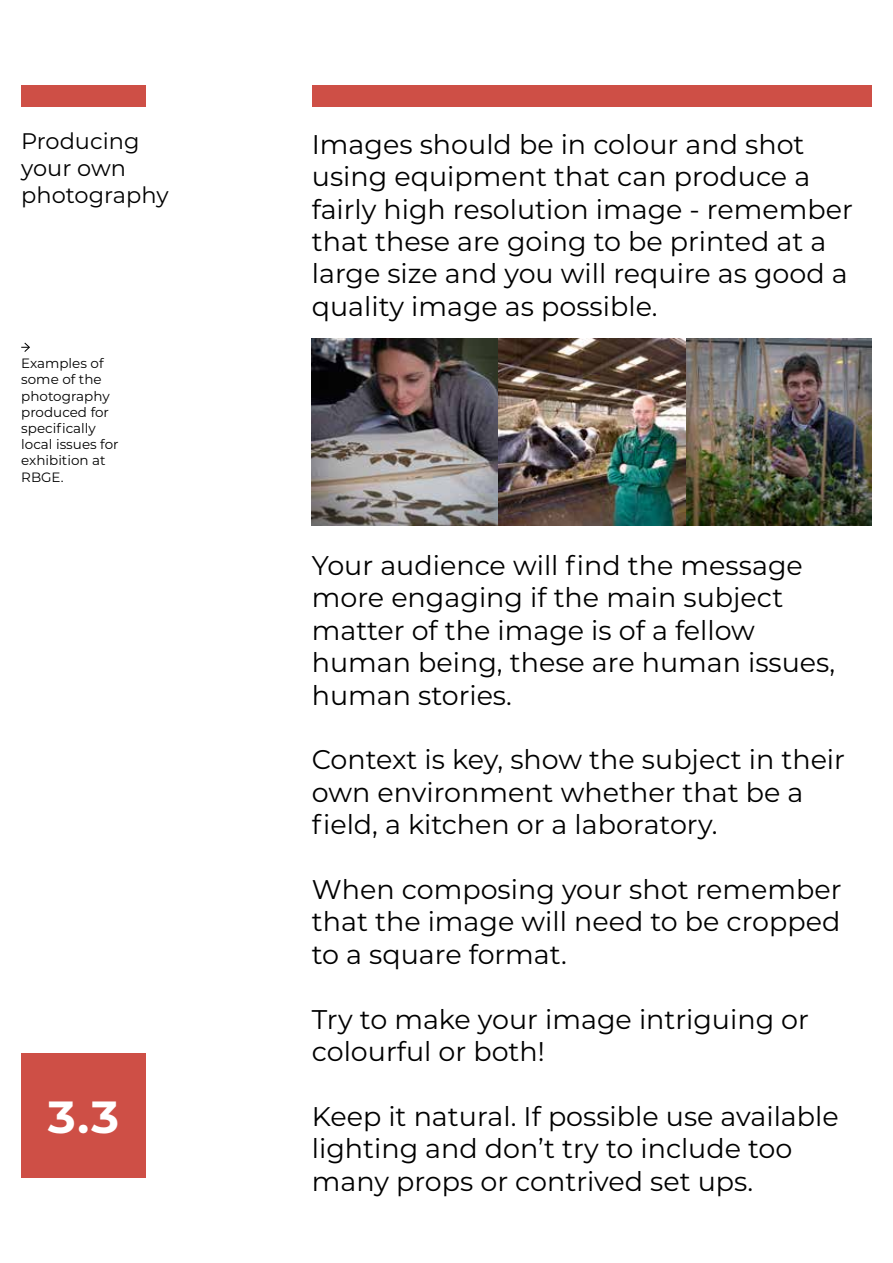
<style>
.page{position:relative;width:893px;height:1263px;background:#fff}
.page>*{position:absolute;margin:0;border:0;box-sizing:border-box;transform-origin:0 0}
.t1{font:700 45px "Montserrat";color:#fff}
.t2{font:27px/32.4px "Montserrat";color:#000}
.t3{font:22.5px/27px "Montserrat";color:#000}
.t4{font:13.5px/16.2px "Montserrat";color:#000}
</style>
<div class="page">
<div style="left:21px;top:85px;width:124px;height:21px;background:#ce4f46"></div>
<div style="left:21px;top:1054px;width:124px;height:124px;background:#ce4f46"></div>
<div style="left:312px;top:85px;width:560px;height:21px;background:#ce4f46"></div>
<svg style="left:21px;top:342px;width:9px;height:10px"></svg>
<img style="left:312px;top:339px;width:560px;height:186px">
<p class="t3" style="left:21px;top:127px;width:149px">Producing your own photography</p>
<p class="t4" style="left:21px;top:355px;width:99px">Examples of some of the photography produced for specifically local issues for exhibition at<br>RBGE.</p>
<h1 class="t1" style="left:46px;top:1085px;width:76px">3.3</h1>
<p class="t2" style="left:312px;top:127px;width:542px">Images should be in colour and shot using equipment that can produce a fairly high resolution image - remember that these are going to be printed at a large size and you will require as good a quality image as possible.</p>
<p class="t2" style="left:312px;top:548px;width:525px">Your audience will find the message more engaging if the main subject matter of the image is of a fellow human being, these are human issues, human stories.</p>
<p class="t2" style="left:312px;top:743px;width:535px">Context is key, show the subject in their own environment whether that be a field, a kitchen or a laboratory.</p>
<p class="t2" style="left:312px;top:872px;width:531px;text-align:justify">When composing your shot remember that the image will need to be cropped to a square format.</p>
<p class="t2" style="left:312px;top:1002px;width:499px">Try to make your image intriguing or colourful or both!</p>
<p class="t2" style="left:312px;top:1099px;width:528px">Keep it natural. If possible use available lighting and don’t try to include too many props or contrived set ups.</p>
</div>
